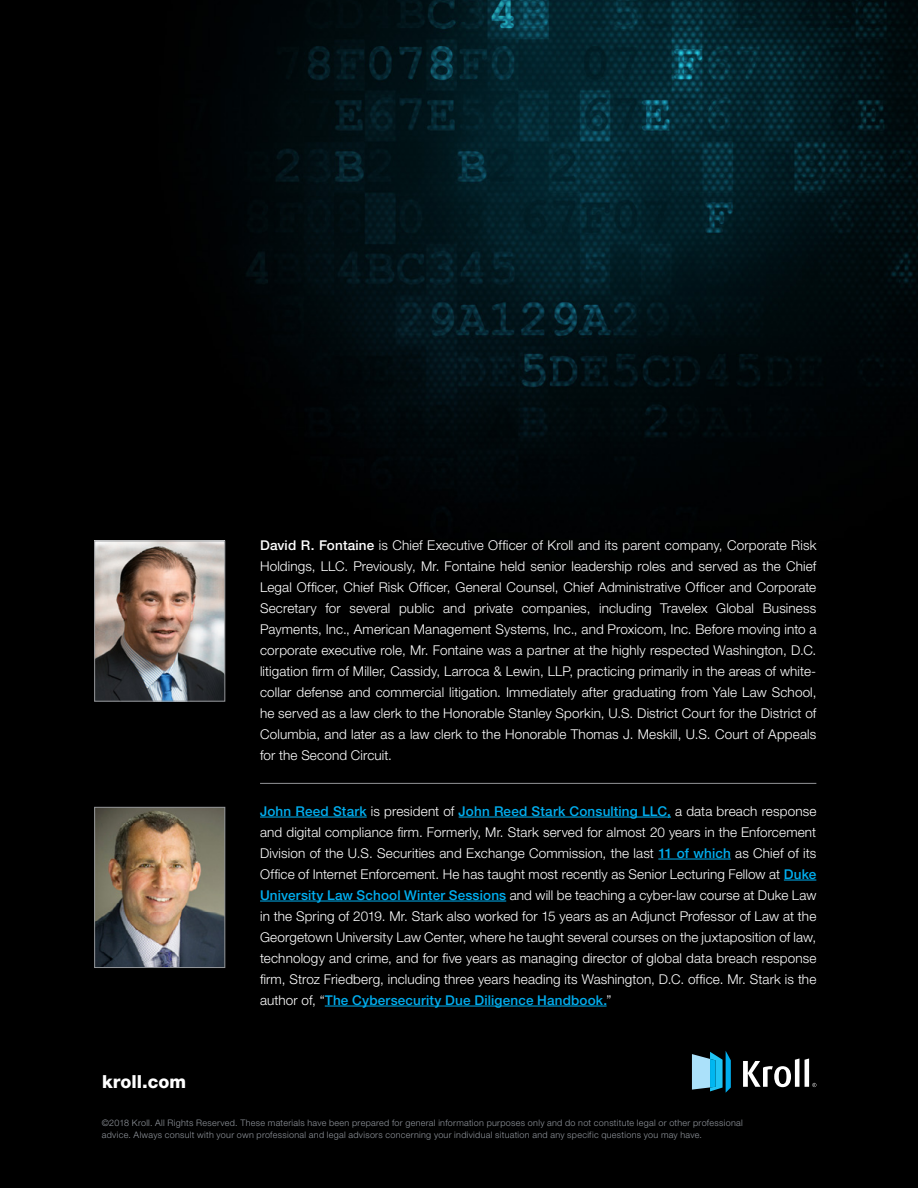
<style>
.page{position:relative;width:918px;height:1188px;background:#000}
.page>*{position:absolute;margin:0;border:0;box-sizing:border-box;transform-origin:0 0}
.t1{font:800 18px "Helvetica Neue LT Std";color:#fff}
.t2{font:300 13.5px/21px "Helvetica Neue LT Std";letter-spacing:.01em;color:#fff;text-align:justify}
.t3{font:300 9px/12px "Helvetica Neue LT Std";letter-spacing:.035em;color:#91969d}
.s1{font-weight:500}
.s2{font-weight:500;color:#00aeef}
</style>
<div class="page">
<img style="left:94px;top:0;width:824px;height:702px">
<hr style="left:260px;top:817px;width:107px;height:1px;background:#00aeef">
<hr style="left:459px;top:817px;width:212px;height:1px;background:#00aeef">
<hr style="left:658px;top:859px;width:73px;height:1px;background:#00aeef">
<hr style="left:784px;top:880px;width:32px;height:1px;background:#00aeef">
<hr style="left:260px;top:901px;width:246px;height:1px;background:#00aeef">
<hr style="left:325px;top:1006px;width:282px;height:1px;background:#00aeef">
<img style="left:97px;top:543px;width:126px;height:156px">
<div style="left:95px;top:541px;width:130px;height:160px;border:1px solid #939598"></div>
<img style="left:97px;top:809px;width:126px;height:157px">
<div style="left:95px;top:807px;width:130px;height:161px;border:1px solid #939598"></div>
<hr style="left:260px;top:783px;width:556px;height:1px;background:#939598">
<svg style="left:692px;top:1051px;width:39px;height:42px"></svg>
<svg style="left:743px;top:1058px;width:73px;height:29px"></svg>
<p class="t2" style="left:260px;top:534px;width:558px"><span class="s1">David R. Fontaine</span> is Chief Executive Officer of Kroll and its parent company, Corporate Risk Holdings, LLC. Previously, Mr. Fontaine held senior leadership roles and served as the Chief Legal Officer, Chief Risk Officer, General Counsel, Chief Administrative Officer and Corporate Secretary for several public and private companies, including Travelex Global Business Payments, Inc., American Management Systems, Inc., and Proxicom, Inc. Before moving into a corporate executive role, Mr. Fontaine was a partner at the highly respected Washington, D.C. litigation firm of Miller, Cassidy, Larroca &amp; Lewin, LLP, practicing primarily in the areas of white&shy;collar defense and commercial litigation. Immediately after graduating from Yale Law School, he served as a law clerk to the Honorable Stanley Sporkin, U.S. District Court for the District of Columbia, and later as a law clerk to the Honorable Thomas J. Meskill, U.S. Court of Appeals for the Second Circuit.</p>
<h1 class="t1" style="left:102px;top:1070px;width:86px">kroll.com</h1>
<p class="t2" style="left:260px;top:800px;width:558px"><span class="s2">John Reed Stark</span> is president of <span class="s2">John Reed Stark Consulting LLC,</span> a data breach response and digital compliance firm. Formerly, Mr. Stark served for almost 20 years in the Enforcement Division of the U.S. Securities and Exchange Commission, the last <span class="s2">11 of which</span> as Chief of its Office of Internet Enforcement. He has taught most recently as Senior Lecturing Fellow at <span class="s2">Duke University Law School Winter Sessions</span> and will be teaching a cyber-law course at Duke Law in the Spring of 2019. Mr. Stark also worked for 15 years as an Adjunct Professor of Law at the Georgetown University Law Center, where he taught several courses on the juxtaposition of law, technology and crime, and for five years as managing director of global data breach response firm, Stroz Friedberg, including three years heading its Washington, D.C. office. Mr. Stark is the author of, “<span class="s2">The Cybersecurity Due Diligence Handbook.</span>”</p>
<p class="t3" style="left:102px;top:1116px;width:643px">©2018 Kroll. All Rights Reserved. These materials have been prepared for general information purposes only and do not constitute legal or other professional advice. Always consult with your own professional and legal advisors concerning your individual situation and any specific questions you may have.</p>
</div>
